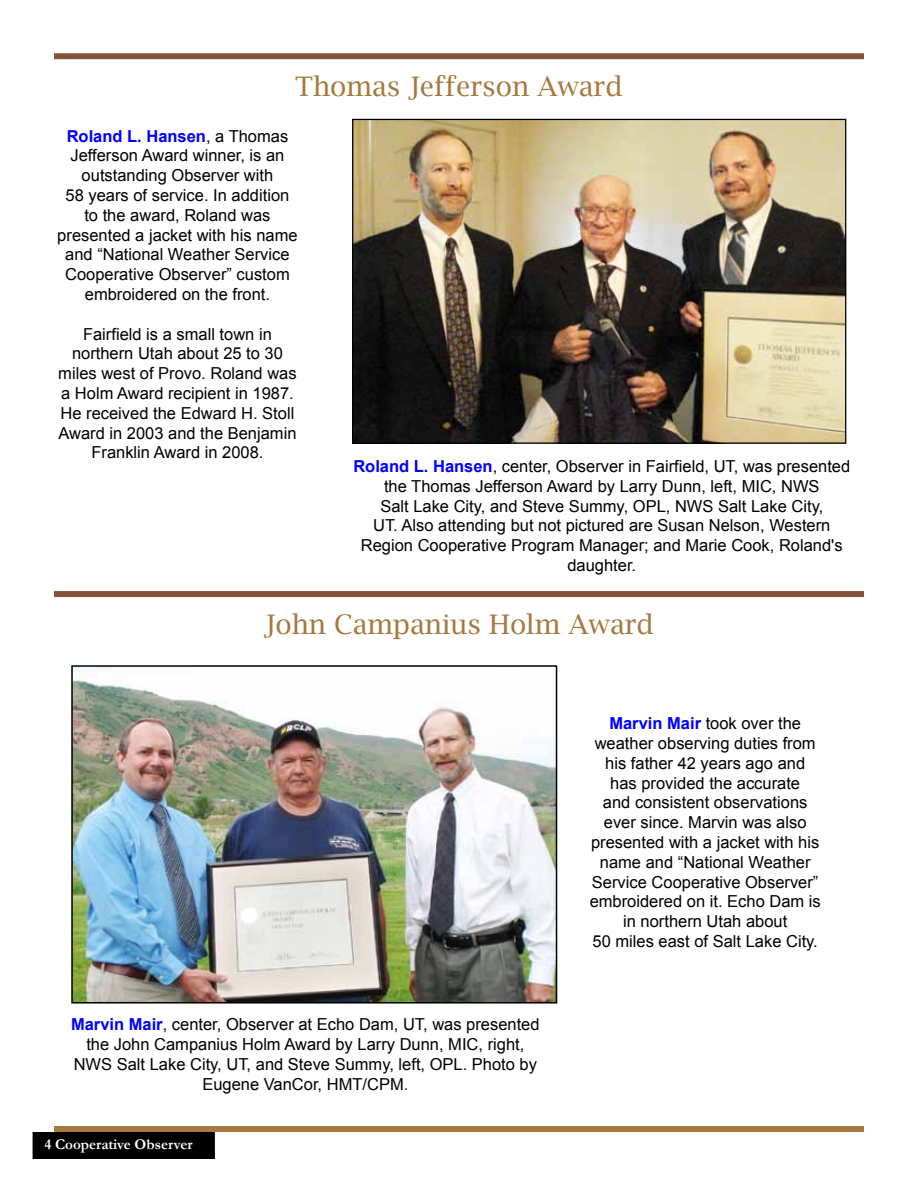
<style>
.page{position:relative;width:918px;height:1188px;background:#fff}
.page>*{position:absolute;margin:0;border:0;box-sizing:border-box;transform-origin:0 0}
.t1{font:27px "Lucida Bright";color:#a5793f}
.t2{font:16.5px/19.8px "Arial";color:#000;text-align:center}
.t3{font:700 15px "Garamond";color:#fff}
.s1{font-weight:700;color:#00f}
</style>
<div class="page">
<div style="left:33px;top:1133px;width:181px;height:25px;background:#000"></div>
<div style="left:33px;top:1132px;width:182px;height:27px;border:2px solid #000"></div>
<div style="left:54px;top:1126px;width:810px;height:6px;background:#a5793f"></div>
<div style="left:54px;top:591px;width:810px;height:6px;background:#845339"></div>
<div style="left:54px;top:53px;width:810px;height:6px;background:#845339"></div>
<img style="left:354px;top:121px;width:490px;height:321px">
<div style="left:352px;top:119px;width:494px;height:325px;border:1px solid #000"></div>
<img style="left:74px;top:668px;width:480px;height:333px">
<div style="left:71px;top:665px;width:486px;height:339px;border:2px solid #000"></div>
<h1 class="t1" style="left:295px;top:71px;width:329px">Thomas Jefferson Award</h1>
<p class="t2" style="left:57px;top:126px;width:242px"><span class="s1">Roland L. Hansen</span>, a Thomas<br>Jefferson Award winner, is an outstanding Observer with<br>58 years of service. In addition to the award, Roland was presented a jacket with his name and “National Weather Service<br>Cooperative Observer” custom embroidered on the front.</p>
<p class="t2" style="left:58px;top:324px;width:240px">Fairfield is a small town in northern Utah about 25 to 30 miles west of Provo. Roland was a Holm Award recipient in 1987.<br>He received the Edward H. Stoll<br>Award in 2003 and the Benjamin<br>Franklin Award in 2008.</p>
<p class="t2" style="left:353px;top:457px;width:498px"><span class="s1">Roland L. Hansen</span>, center, Observer in Fairfield, UT, was presented the Thomas Jefferson Award by Larry Dunn, left, MIC, NWS<br>Salt Lake City, and Steve Summy, OPL, NWS Salt Lake City,<br>UT. Also attending but not pictured are Susan Nelson, Western Region Cooperative Program Manager; and Marie Cook, Roland's daughter.</p>
<h1 class="t1" style="left:264px;top:609px;width:391px">John Campanius Holm Award</h1>
<p class="t2" style="left:71px;top:1015px;width:470px"><span class="s1">Marvin Mair</span>, center, Observer at Echo Dam, UT, was presented the John Campanius Holm Award by Larry Dunn, MIC, right, NWS Salt Lake City, UT, and Steve Summy, left, OPL. Photo by Eugene VanCor, HMT/CPM.</p>
<p class="t3" style="left:44px;top:1134px;width:150px">4 Cooperative Observer</p>
<p class="t2" style="left:590px;top:714px;width:233px"><span class="s1">Marvin Mair</span> took over the weather observing duties from his father 42 years ago and<br>has provided the accurate<br>and consistent observations ever since. Marvin was also presented with a jacket with his name and “National Weather<br>Service Cooperative Observer” embroidered on it. Echo Dam is in northern Utah about<br>50 miles east of Salt Lake City.</p>
</div>
